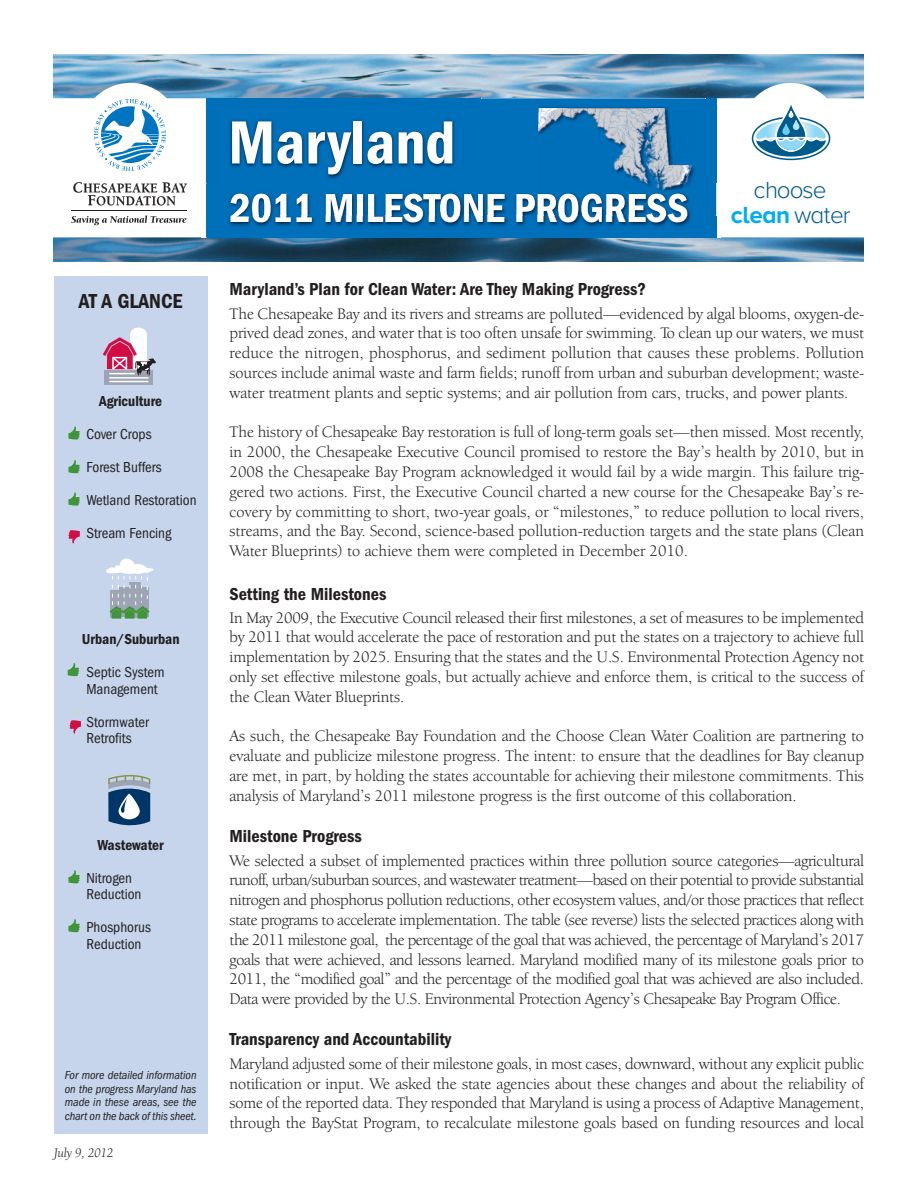
<style>
.page{position:relative;width:918px;height:1188px;background:#fff}
.page>*{position:absolute;margin:0;border:0;box-sizing:border-box;transform-origin:0 0}
.t1{font:600 condensed 63px "Franklin Gothic";color:#fff}
.t2{font:600 condensed 42px "Franklin Gothic";letter-spacing:-.01em;color:#fff}
.t3{font:300 24.15px/25.5px "Proxima Nova A";letter-spacing:-.04em;color:#005b8d;text-align:center}
.t4{font:600 condensed 21px "Franklin Gothic";color:#231f20}
.t5{font:600 condensed 18px "Franklin Gothic";color:#231f20}
.t6{font:16.5px/19.8px "Berkeley Oldstyle IT Cby BT";color:#231f20;text-align:justify}
.t7{font:condensed 15px/16.5px "Franklin Gothic";color:#231f20}
.t8{font:600 condensed 15px "Franklin Gothic";color:#231f20}
.t9{font:italic 13.5px "Berkeley Oldstyle IT Cby BT";color:#231f20}
.t10{font:italic condensed 12px/13.5px "Franklin Gothic";letter-spacing:-.005em;color:#231f20;text-align:justify}
.s1{font-weight:700;color:#00aeef}
</style>
<div class="page">
<img style="left:54px;top:54px;width:810px;height:207px">
<div style="left:740px;top:83px;width:101px;height:100px;background:#fff;border-radius:50%"></div>
<div style="left:80px;top:83px;width:101px;height:100px;background:#fff;border-radius:50%"></div>
<svg style="left:53px;top:98px;width:811px;height:139px"></svg>
<svg style="left:94px;top:99px;width:72px;height:72px"></svg>
<svg style="left:71px;top:216px;width:116px;height:9px"></svg>
<svg style="left:73px;top:182px;width:114px;height:23px"></svg>
<hr style="left:71px;top:210px;width:116px;height:1px;background:#231f20">
<div style="left:752px;top:117px;width:78px;height:43px;border:2px solid #005b8d;border-radius:50%"></div>
<svg style="left:747px;top:101px;width:85px;height:56px"></svg>
<div style="left:206px;top:98px;width:510px;height:140px;background:#006fba"></div>
<div style="left:54px;top:277px;width:153px;height:857px;background:#c6d5ec"></div>
<img style="left:482px;top:71px;width:223px;height:38px">
<img style="left:482px;top:98px;width:223px;height:1px">
<img style="left:202px;top:183px;width:519px;height:63px">
<svg style="left:104px;top:375px;width:49px;height:10px"></svg>
<hr style="left:109px;top:381px;width:39px;height:1px;background:#fff">
<hr style="left:109px;top:377px;width:39px;height:2px;background:#fff">
<svg style="left:103px;top:328px;width:53px;height:47px"></svg>
<svg style="left:106px;top:558px;width:48px;height:61px"></svg>
<svg style="left:108px;top:775px;width:43px;height:51px"></svg>
<svg style="left:68px;top:530px;width:12px;height:14px"></svg>
<svg style="left:68px;top:426px;width:12px;height:14px"></svg>
<svg style="left:68px;top:460px;width:12px;height:14px"></svg>
<svg style="left:70px;top:720px;width:11px;height:14px"></svg>
<svg style="left:68px;top:663px;width:11px;height:14px"></svg>
<svg style="left:68px;top:870px;width:12px;height:14px"></svg>
<svg style="left:68px;top:919px;width:12px;height:14px"></svg>
<svg style="left:68px;top:492px;width:12px;height:14px"></svg>
<img style="left:716px;top:109px;width:11px;height:106px">
<img style="left:229px;top:109px;width:466px;height:74px">
<img style="left:539px;top:183px;width:156px;height:6px">
<img style="left:231px;top:194px;width:435px;height:21px">
<p class="t4" style="left:79px;top:294px;width:105px">AT A GLANCE</p>
<p class="t8" style="left:99px;top:396px;width:65px">Agriculture</p>
<p class="t7" style="left:86px;top:427px;width:67px">Cover Crops</p>
<p class="t7" style="left:86px;top:460px;width:77px">Forest Buffers</p>
<p class="t7" style="left:86px;top:493px;width:112px">Wetland Restoration</p>
<p class="t7" style="left:86px;top:526px;width:87px">Stream Fencing</p>
<p class="t8" style="left:82px;top:634px;width:99px">Urban/Suburban</p>
<p class="t7" style="left:86px;top:665px;width:80px">Septic System<br>Management</p>
<p class="t7" style="left:86px;top:715px;width:64px">Stormwater<br>Retrofits</p>
<p class="t8" style="left:98px;top:840px;width:68px">Wastewater</p>
<p class="t7" style="left:86px;top:871px;width:57px">Nitrogen<br>Reduction</p>
<p class="t7" style="left:86px;top:920px;width:66px">Phosphorus<br>Reduction</p>
<p class="t10" style="left:65px;top:1069px;width:133px">For more detailed information on the progress Maryland has made in these areas, see the chart on the back of this sheet.</p>
<p class="t9" style="left:54px;top:1148px;width:61px">July 9, 2012</p>
<h1 class="t1" style="left:228px;top:121px;width:229px">Maryland</h1>
<h2 class="t2" style="left:230px;top:194px;width:461px">2011 MILESTONE PROGRESS</h2>
<h3 class="t3" style="left:731px;top:179px;width:121px">choose <span class="s1">clean</span> water</h3>
<p class="t5" style="left:230px;top:283px;width:418px">Maryland’s Plan for Clean Water: Are They Making Progress?</p>
<p class="t6" style="left:230px;top:305px;width:636px">The Chesapeake Bay and its rivers and streams are polluted—evidenced by algal blooms, oxygen-de&shy;prived dead zones, and water that is too often unsafe for swimming. To clean up our waters, we must reduce the nitrogen, phosphorus, and sediment pollution that causes these problems. Pollution sources include animal waste and farm fields; runoff from urban and suburban development; waste&shy;water treatment plants and septic systems; and air pollution from cars, trucks, and power plants.</p>
<p class="t6" style="left:230px;top:424px;width:636px">The history of Chesapeake Bay restoration is full of long-term goals set—then missed. Most recently, in 2000, the Chesapeake Executive Council promised to restore the Bay’s health by 2010, but in 2008 the Chesapeake Bay Program acknowledged it would fail by a wide margin. This failure trig&shy;gered two actions. First, the Executive Council charted a new course for the Chesapeake Bay’s re&shy;covery by committing to short, two-year goals, or “milestones,” to reduce pollution to local rivers, streams, and the Bay. Second, science-based pollution-reduction targets and the state plans (Clean Water Blueprints) to achieve them were completed in December 2010.</p>
<p class="t5" style="left:230px;top:588px;width:158px">Setting the Milestones</p>
<p class="t6" style="left:229px;top:609px;width:636px">In May 2009, the Executive Council released their first milestones, a set of measures to be implemented by 2011 that would accelerate the pace of restoration and put the states on a trajectory to achieve full implementation by 2025. Ensuring that the states and the U.S. Environmental Protection Agency not only set effective milestone goals, but actually achieve and enforce them, is critical to the success of the Clean Water Blueprints.</p>
<p class="t6" style="left:229px;top:728px;width:636px">As such, the Chesapeake Bay Foundation and the Choose Clean Water Coalition are partnering to evaluate and publicize milestone progress. The intent: to ensure that the deadlines for Bay cleanup are met, in part, by holding the states accountable for achieving their milestone commitments. This analysis of Maryland’s 2011 milestone progress is the first outcome of this collaboration.</p>
<p class="t5" style="left:230px;top:830px;width:134px">Milestone Progress</p>
<p class="t6" style="left:229px;top:852px;width:636px">We selected a subset of implemented practices within three pollution source categories—agricultural runoff, urban/suburban sources, and wastewater treatment—based on their potential to provide substantial nitrogen and phosphorus pollution reductions, other ecosystem values, and/or those practices that reflect state programs to accelerate implementation. The table (see reverse) lists the selected practices along with the 2011 milestone goal, the percentage of the goal that was achieved, the percentage of Maryland’s 2017 goals that were achieved, and lessons learned. Maryland modified many of its milestone goals prior to 2011, the “modified goal” and the percentage of the modified goal that was achieved are also included.<br>Data were provided by the U.S. Environmental Protection Agency’s Chesapeake Bay Program Office.</p>
<p class="t5" style="left:230px;top:1033px;width:223px">Transparency and Accountability</p>
<p class="t6" style="left:229px;top:1055px;width:636px">Maryland adjusted some of their milestone goals, in most cases, downward, without any explicit public notification or input. We asked the state agencies about these changes and about the reliability of some of the reported data. They responded that Maryland is using a process of Adaptive Management, through the BayStat Program, to recalculate milestone goals based on funding resources and local</p>
</div>
